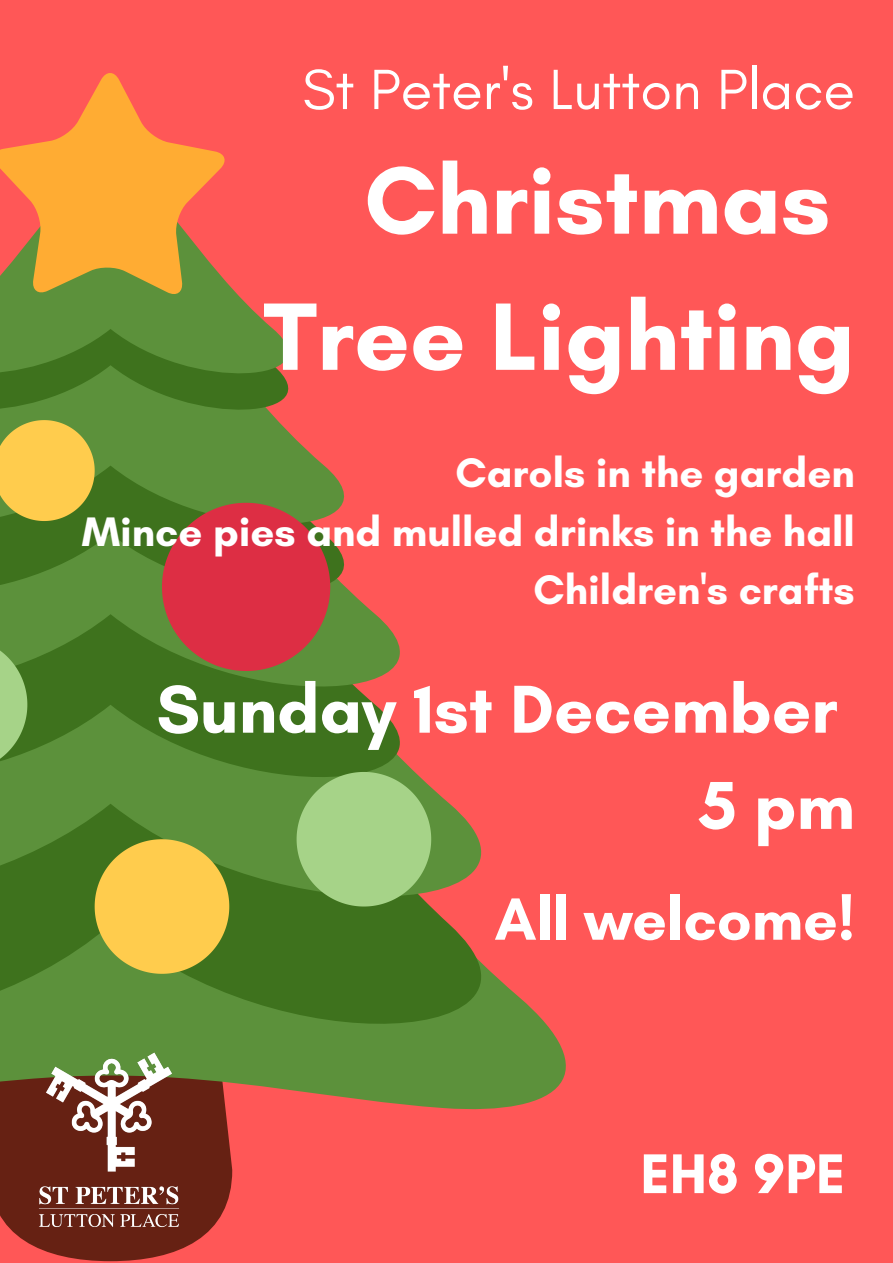
<style>
.page{position:relative;width:893px;height:1263px;background:#ff5757}
.page>*{position:absolute;margin:0;border:0;box-sizing:border-box;transform-origin:0 0}
.t1{font:700 97.5px/136.1px "Glacial Indifference";color:#fff;text-align:right}
.t2{font:700 69px/96.1px "Glacial Indifference";color:#fff;text-align:right}
.t3{font:700 60.75px "Glacial Indifference";color:#fff}
.t4{font:57.75px "Glacial Indifference";color:#fff}
.t5{font:700 57px "Glacial Indifference";color:#fff}
.t6{font:700 42px "Glacial Indifference";color:#fff}
</style>
<div class="page">
<svg style="left:0;top:1117px;width:232px;height:144px;fill:#662113"></svg>
<svg style="left:0;top:1070px;width:566px;height:47px;fill:#5c913b"></svg>
<svg style="left:0;top:939px;width:566px;height:131px;background:#5f8133"></svg>
<svg style="left:0;top:811px;width:482px;height:128px;background:#587b2c"></svg>
<svg style="left:0;top:720px;width:458px;height:91px;background:#638033"></svg>
<svg style="left:0;top:619px;width:400px;height:101px;background:#517928"></svg>
<svg style="left:0;top:551px;width:381px;height:68px;background:#6c8439"></svg>
<svg style="left:0;top:430px;width:344px;height:121px;background:#608334"></svg>
<svg style="left:0;top:394px;width:287px;height:36px;background:#5b8835"></svg>
<svg style="left:0;top:284px;width:289px;height:110px;background:#5f8334"></svg>
<svg style="left:0;top:420px;width:95px;height:101px;background:#debe47"></svg>
<svg style="left:95px;top:839px;width:134px;height:135px;background:#d8bb45"></svg>
<svg style="left:162px;top:503px;width:168px;height:168px;background:#bf403f"></svg>
<svg style="left:0;top:637px;width:27px;height:135px;background:#81b162"></svg>
<svg style="left:296px;top:772px;width:135px;height:134px;background:#96c175"></svg>
<svg style="left:0;top:73px;width:228px;height:224px;fill:#ffac33"></svg>
<img style="left:16px;top:1046px;width:187px;height:187px">
<p class="t4" style="left:302px;top:54px;width:554px">St Peter's Lutton Place</p>
<p class="t1" style="left:263px;top:131px;width:593px">Christmas<br>Tree Lighting</p>
<h1 class="t6" style="left:455px;top:447px;width:401px">Carols in the garden</h1>
<p class="t6" style="left:82px;top:506px;width:774px">Mince pies and mulled drinks in the hall</p>
<p class="t6" style="left:533px;top:564px;width:323px">Children's crafts</p>
<p class="t2" style="left:157px;top:660px;width:700px">Sunday 1st December<br>5 pm</p>
<h2 class="t3" style="left:494px;top:882px;width:362px">All welcome!</h2>
<h4 class="t5" style="left:640px;top:1139px;width:206px">EH8 9PE</h4>
</div>
